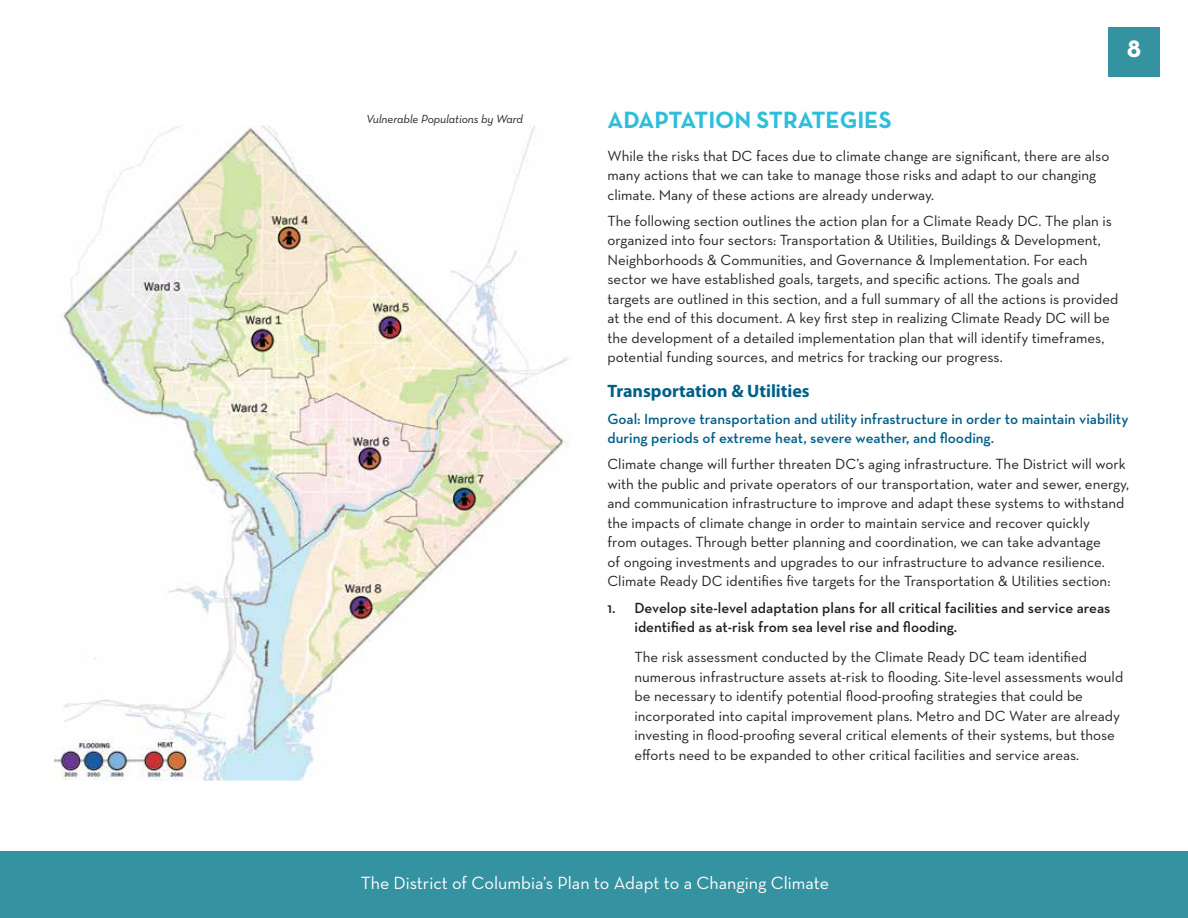
<style>
.page{position:relative;width:1188px;height:918px;background:#fff}
.page>*{position:absolute;margin:0;border:0;box-sizing:border-box;transform-origin:0 0}
.t1{font:700 27px "Neutraface Text";color:#fff}
.t2{font:700 24px "Neutraface Text";color:#2fbeda}
.t3{font:18px "Neutraface Text";color:#fff}
.t4{font:700 18px "Myriad Pro";color:#005f88}
.t5{font:15px/19.5px "Neutraface Text";color:#231f20}
.t6{font:600 15px/19.5px "Neutraface Text";color:#005f88}
.t7{font:600 15px/19.5px "Neutraface Text";color:#231f20}
.t8{font:italic 12px "Neutraface Text";letter-spacing:-.01em;color:#231f20}
</style>
<div class="page">
<div style="left:1108px;top:27px;width:52px;height:50px;background:#3592a0"></div>
<div style="left:0;top:851px;width:1188px;height:67px;background:#3592a0"></div>
<img style="left:54px;top:125px;width:515px;height:656px">
<p class="t8" style="left:366px;top:111px;width:158px">Vulnerable Populations by Ward</p>
<h1 class="t1" style="left:1127px;top:30px;width:16px">8</h1>
<h2 class="t2" style="left:608px;top:104px;width:286px">ADAPTATION STRATEGIES</h2>
<p class="t5" style="left:608px;top:145px;width:503px">While the risks that DC faces due to climate change are significant, there are also many actions that we can take to manage those risks and adapt to our changing climate. Many of these actions are already underway.</p>
<p class="t5" style="left:608px;top:211px;width:513px">The following section outlines the action plan for a Climate Ready DC. The plan is organized into four sectors: Transportation &amp; Utilities, Buildings &amp; Development, Neighborhoods &amp; Communities, and Governance &amp; Implementation. For each sector we have established goals, targets, and specific actions. The goals and targets are outlined in this section, and a full summary of all the actions is provided at the end of this document. A key first step in realizing Climate Ready DC will be the development of a detailed implementation plan that will identify timeframes, potential funding sources, and metrics for tracking our progress.</p>
<p class="t4" style="left:608px;top:380px;width:204px">Transportation &amp; Utilities</p>
<p class="t6" style="left:608px;top:409px;width:522px">Goal: Improve transportation and utility infrastructure in order to maintain viability during periods of extreme heat, severe weather, and flooding.</p>
<p class="t5" style="left:608px;top:454px;width:523px">Climate change will further threaten DC’s aging infrastructure. The District will work with the public and private operators of our transportation, water and sewer, energy, and communication infrastructure to improve and adapt these systems to withstand the impacts of climate change in order to maintain service and recover quickly<br>from outages. Through better planning and coordination, we can take advantage<br>of ongoing investments and upgrades to our infrastructure to advance resilience.<br>Climate Ready DC identifies five targets for the Transportation &amp; Utilities section:</p>
<p class="t7" style="left:634px;top:598px;width:477px;text-indent:-27px">1. Develop site-level adaptation plans for all critical facilities and service areas identified as at-risk from sea level rise and flooding.</p>
<p class="t5" style="left:634px;top:647px;width:490px">The risk assessment conducted by the Climate Ready DC team identified numerous infrastructure assets at-risk to flooding. Site-level assessments would be necessary to identify potential flood-proofing strategies that could be incorporated into capital improvement plans. Metro and DC Water are already investing in flood-proofing several critical elements of their systems, but those efforts need to be expanded to other critical facilities and service areas.</p>
<p class="t3" style="left:361px;top:872px;width:470px">The District of Columbia’s Plan to Adapt to a Changing Climate</p>
</div>
